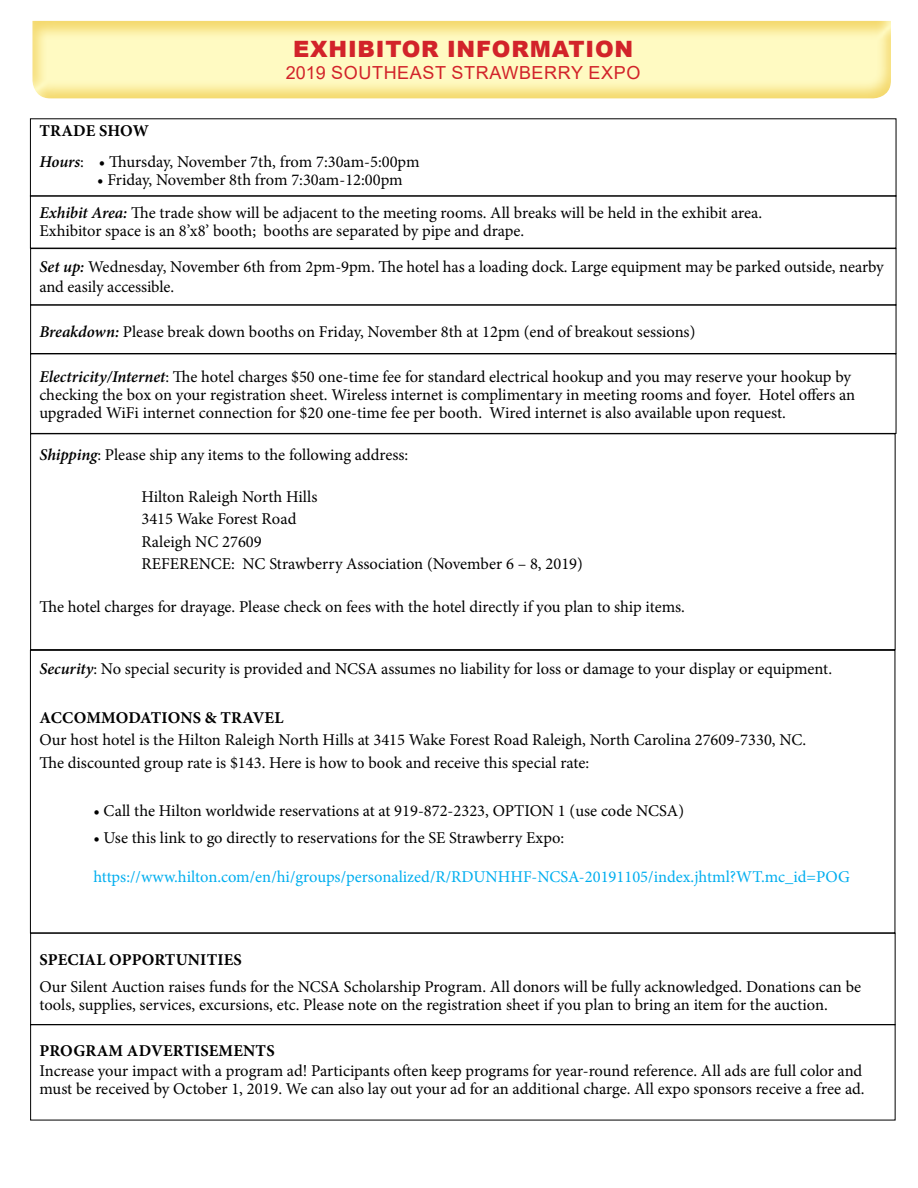
<style>
.page{position:relative;width:918px;height:1188px;background:#fff}
.page>*{position:absolute;margin:0;border:0;box-sizing:border-box;transform-origin:0 0}
.t1{font:900 22.5px "Arial";letter-spacing:.035em;color:#d2232a}
.t2{font:18px "Arial";letter-spacing:.035em;color:#d2232a}
.t3{font:16.5px/18px "Minion Pro";color:#000}
.t4{font:16.5px "Minion Pro";color:#00aeef}
.t5{font:700 16.5px "Minion Pro";letter-spacing:.01em;color:#000}
.s1{font-weight:700}
.s2{font-weight:600;font-style:italic}
</style>
<div class="page">
<div style="left:19px;top:9px;width:885px;height:91px;background:#e9bb1f;opacity:.5"></div>
<div style="left:30px;top:119px;width:866px;height:77px;border:1px solid #000"></div>
<div style="left:30px;top:354px;width:866px;height:80px;border:1px solid #000"></div>
<div style="left:30px;top:305px;width:866px;height:49px;border:1px solid #000"></div>
<div style="left:30px;top:248px;width:866px;height:57px;border:1px solid #000"></div>
<div style="left:30px;top:434px;width:865px;height:216px;border:1px solid #000"></div>
<div style="left:30px;top:933px;width:865px;height:92px;border:1px solid #000"></div>
<div style="left:30px;top:1024px;width:865px;height:96px;border:1px solid #000"></div>
<h1 class="t1" style="left:293px;top:32px;width:342px">EXHIBITOR INFORMATION</h1>
<p class="t2" style="left:286px;top:61px;width:356px">2019 SOUTHEAST STRAWBERRY EXPO</p>
<p class="t3" style="left:39px;top:115px;width:382px;line-height:31.5px"><span class="s1">TRADE SHOW<br></span><span class="s2">Hours</span>: • Thursday, November 7th, from 7:30am-5:00pm</p>
<p class="t3" style="left:39px;top:163px;width:724px;line-height:33px;text-indent:58px">• Friday, November 8th from 7:30am-12:00pm<br><span class="s2">Exhibit Area:</span> The trade show will be adjacent to the meeting rooms. All breaks will be held in the exhibit area.</p>
<p class="t3" style="left:39px;top:213px;width:846px;line-height:36px">Exhibitor space is an 8’x8’ booth; booths are separated by pipe and drape.<br><span class="s2">Set up:</span> Wednesday, November 6th from 2pm-9pm. The hotel has a loading dock. Large equipment may be parked outside, nearby</p>
<p class="t3" style="left:39px;top:277px;width:136px">and easily accessible.</p>
<p class="t3" style="left:39px;top:322px;width:657px"><span class="s2">Breakdown:</span> Please break down booths on Friday, November 8th at 12pm (end of breakout sessions)</p>
<p class="t3" style="left:39px;top:367px;width:817px"><span class="s2">Electricity/Internet</span>: The hotel charges $50 one-time fee for standard electrical hookup and you may reserve your hookup by checking the box on your registration sheet. Wireless internet is complimentary in meeting rooms and foyer. Hotel offers an upgraded WiFi internet connection for $20 one-time fee per booth. Wired internet is also available upon request.</p>
<p class="t3" style="left:39px;top:446px;width:370px"><span class="s2">Shipping</span>: Please ship any items to the following address:</p>
<p class="t3" style="left:141px;top:485px;width:443px;line-height:22.5px">Hilton Raleigh North Hills<br>3415 Wake Forest Road<br>Raleigh NC 27609<br>REFERENCE: NC Strawberry Association (November 6 – 8, 2019)</p>
<p class="t3" style="left:39px;top:598px;width:647px">The hotel charges for drayage. Please check on fees with the hotel directly if you plan to ship items.</p>
<p class="t3" style="left:39px;top:660px;width:794px"><span class="s2">Security</span>: No special security is provided and NCSA assumes no liability for loss or damage to your display or equipment.</p>
<p class="t5" style="left:40px;top:706px;width:245px">ACCOMMODATIONS &amp; TRAVEL</p>
<p class="t3" style="left:39px;top:729px;width:768px;line-height:22.5px">Our host hotel is the Hilton Raleigh North Hills at 3415 Wake Forest Road Raleigh, North Carolina 27609-7330, NC.<br>The discounted group rate is $143. Here is how to book and receive this special rate:</p>
<p class="t3" style="left:93px;top:801px;width:592px">• Call the Hilton worldwide reservations at at 919-872-2323, OPTION 1 (use code NCSA)</p>
<p class="t3" style="left:93px;top:828px;width:472px">• Use this link to go directly to reservations for the SE Strawberry Expo:</p>
<p class="t4" style="left:93px;top:865px;width:758px">https://www.hilton.com/en/hi/groups/personalized/R/RDUNHHF-NCSA-20191105/index.jhtml?WT.mc_id=POG</p>
<p class="t5" style="left:40px;top:949px;width:204px">SPECIAL OPPORTUNITIES</p>
<p class="t3" style="left:39px;top:978px;width:823px">Our Silent Auction raises funds for the NCSA Scholarship Program. All donors will be fully acknowledged. Donations can be tools, supplies, services, excursions, etc. Please note on the registration sheet if you plan to bring an item for the auction.</p>
<p class="t5" style="left:40px;top:1039px;width:237px">PROGRAM ADVERTISEMENTS</p>
<p class="t3" style="left:39px;top:1061px;width:827px">Increase your impact with a program ad! Participants often keep programs for year-round reference. All ads are full color and must be received by October 1, 2019. We can also lay out your ad for an additional charge. All expo sponsors receive a free ad.</p>
</div>
